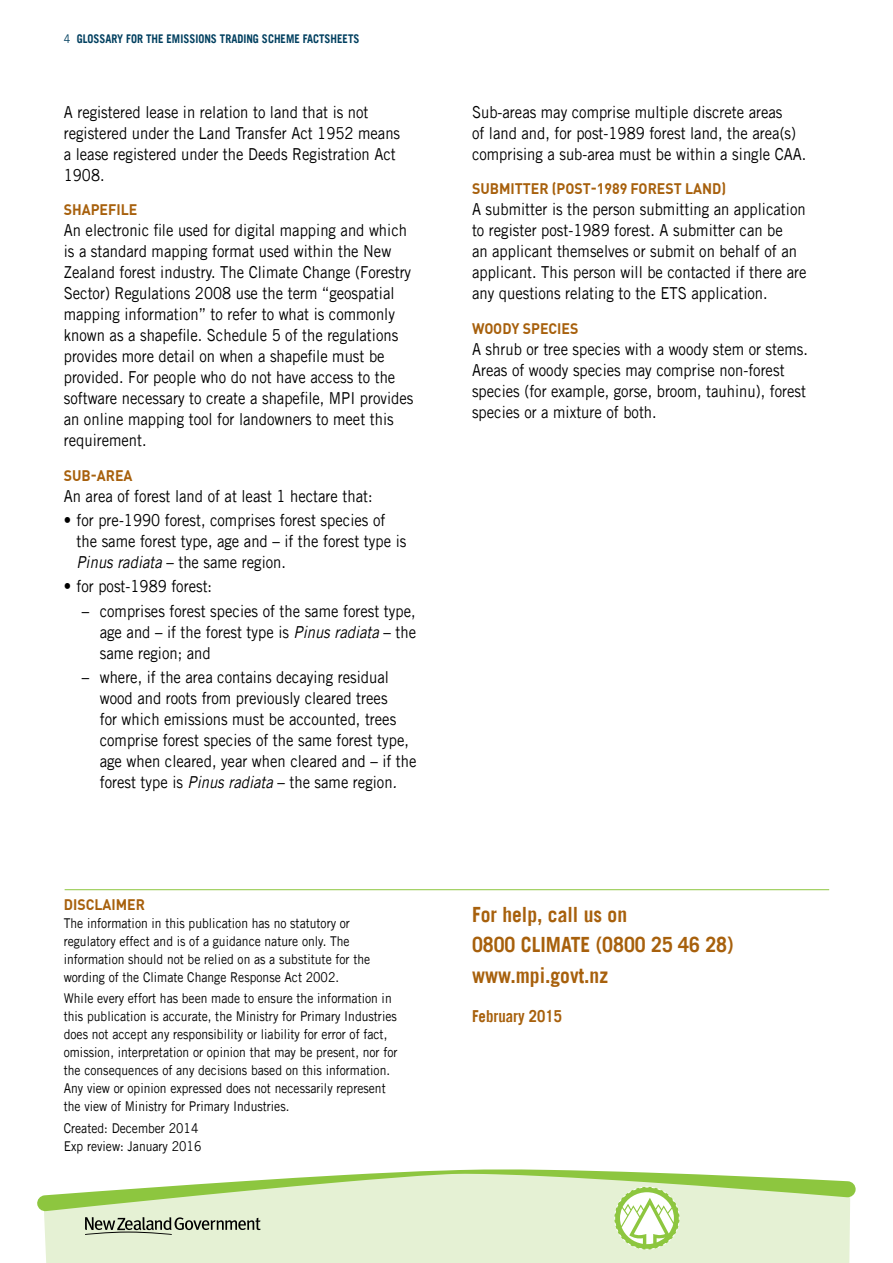
<style>
.page{position:relative;width:893px;height:1263px;background:#fff}
.page>*{position:absolute;margin:0;border:0;box-sizing:border-box;transform-origin:0 0}
._3_body_copy{font:700 21px "Trade Gothic LT Std";color:#a7600c;scale:.93 1}
._3_body_copy-2{font:16.5px/21px "Trade Gothic LT Std";color:#000;scale:.9 1}
._3_body_copy-3{font:700 16.5px "Trade Gothic LT Std";color:#a7600c;scale:.9 1}
._2_body_heading_2{font:700 15px "DIN";color:#a7600c;scale:.94 1}
._3_body_copy-4{font:13.5px/18px "Trade Gothic LT Std";color:#000;scale:.9 1}
.t1{font:700 12px "Trade Gothic LT Std";color:#003f5f;scale:.9 1}
.s1{font-weight:400}
.s2{font-style:italic}
</style>
<div class="page">
<div style="left:45px;top:1250px;width:805px;height:13px;background:#e5f1d4"></div>
<svg style="left:37px;top:1169px;width:819px;height:81px;background:#d9e9c2"></svg>
<hr style="left:65px;top:889px;width:764px;height:1px;background:#8dc63f">
<p class="t1" style="left:64px;top:31px;width:330px"><span class="s1">4</span> GLOSSARY FOR THE EMISSIONS TRADING SCHEME FACTSHEETS</p>
<p class="_3_body_copy-2" style="left:64px;top:102px;width:375px">A registered lease in relation to land that is not registered under the Land Transfer Act 1952 means a lease registered under the Deeds Registration Act 1908.</p>
<p class="_2_body_heading_2" style="left:64px;top:200px;width:80px">SHAPEFILE</p>
<p class="_3_body_copy-2" style="left:64px;top:220px;width:390px">An electronic file used for digital mapping and which is a standard mapping format used within the New Zealand forest industry. The Climate Change (Forestry Sector) Regulations 2008 use the term “geospatial mapping information” to refer to what is commonly known as a shapefile. Schedule 5 of the regulations provides more detail on when a shapefile must be provided. For people who do not have access to the software necessary to create a shapefile, MPI provides an online mapping tool for landowners to meet this requirement.</p>
<p class="_2_body_heading_2" style="left:64px;top:465px;width:75px">SUB-AREA</p>
<p class="_3_body_copy-2" style="left:64px;top:485px;width:345px">An area of forest land of at least 1 hectare that:</p>
<p class="_3_body_copy-2" style="left:77px;top:509px;width:368px;text-indent:-13px">• for pre-1990 forest, comprises forest species of the same forest type, age and – if the forest type is<br><span class="s2">Pinus radiata</span> – the same region.</p>
<p class="_3_body_copy-2" style="left:64px;top:576px;width:166px">• for post-1989 forest:</p>
<p class="_3_body_copy-2" style="left:100px;top:600px;width:353px;text-align:justify;text-indent:-18px">– comprises forest species of the same forest type, age and – if the forest type is <span class="s2">Pinus radiata</span> – the same region; and</p>
<p class="_3_body_copy-2" style="left:100px;top:667px;width:353px;text-indent:-18px">– where, if the area contains decaying residual wood and roots from previously cleared trees<br>for which emissions must be accounted, trees comprise forest species of the same forest type, age when cleared, year when cleared and – if the forest type is <span class="s2">Pinus radiata</span> – the same region<span class="s2">.</span></p>
<p class="_2_body_heading_2" style="left:64px;top:895px;width:88px">DISCLAIMER</p>
<p class="_3_body_copy-4" style="left:64px;top:914px;width:342px">The information in this publication has no statutory or regulatory effect and is of a guidance nature only. The information should not be relied on as a substitute for the wording of the Climate Change Response Act 2002.</p>
<p class="_3_body_copy-4" style="left:64px;top:989px;width:372px">While every effort has been made to ensure the information in this publication is accurate, the Ministry for Primary Industries does not accept any responsibility or liability for error of fact, omission, interpretation or opinion that may be present, nor for the consequences of any decisions based on this information.<br>Any view or opinion expressed does not necessarily represent the view of Ministry for Primary Industries.</p>
<p class="_3_body_copy-4" style="left:64px;top:1119px;width:151px">Created: December 2014</p>
<p class="_3_body_copy-4" style="left:64px;top:1137px;width:154px">Exp review: January 2016</p>
<p class="_3_body_copy-2" style="left:472px;top:102px;width:373px">Sub-areas may comprise multiple discrete areas<br>of land and, for post-1989 forest land, the area(s) comprising a sub-area must be within a single CAA.</p>
<p class="_2_body_heading_2" style="left:472px;top:179px;width:272px">SUBMITTER (POST-1989 FOREST LAND)</p>
<p class="_3_body_copy-2" style="left:472px;top:199px;width:373px">A submitter is the person submitting an application to register post-1989 forest. A submitter can be<br>an applicant themselves or submit on behalf of an applicant. This person will be contacted if there are any questions relating to the ETS application.</p>
<p class="_2_body_heading_2" style="left:472px;top:318px;width:115px">WOODY SPECIES</p>
<p class="_3_body_copy-2" style="left:472px;top:338px;width:375px">A shrub or tree species with a woody stem or stems.<br>Areas of woody species may comprise non-forest species (for example, gorse, broom, tauhinu), forest species or a mixture of both.</p>
<p class="_3_body_copy" style="left:472px;top:901px;width:168px">For help, call us on</p>
<p class="_3_body_copy" style="left:472px;top:932px;width:283px">0800 CLIMATE (0800 25 46 28)</p>
<p class="_3_body_copy" style="left:472px;top:962px;width:148px">www.mpi.govt.nz</p>
<p class="_3_body_copy-3" style="left:472px;top:1005px;width:101px">February 2015</p>
</div>
